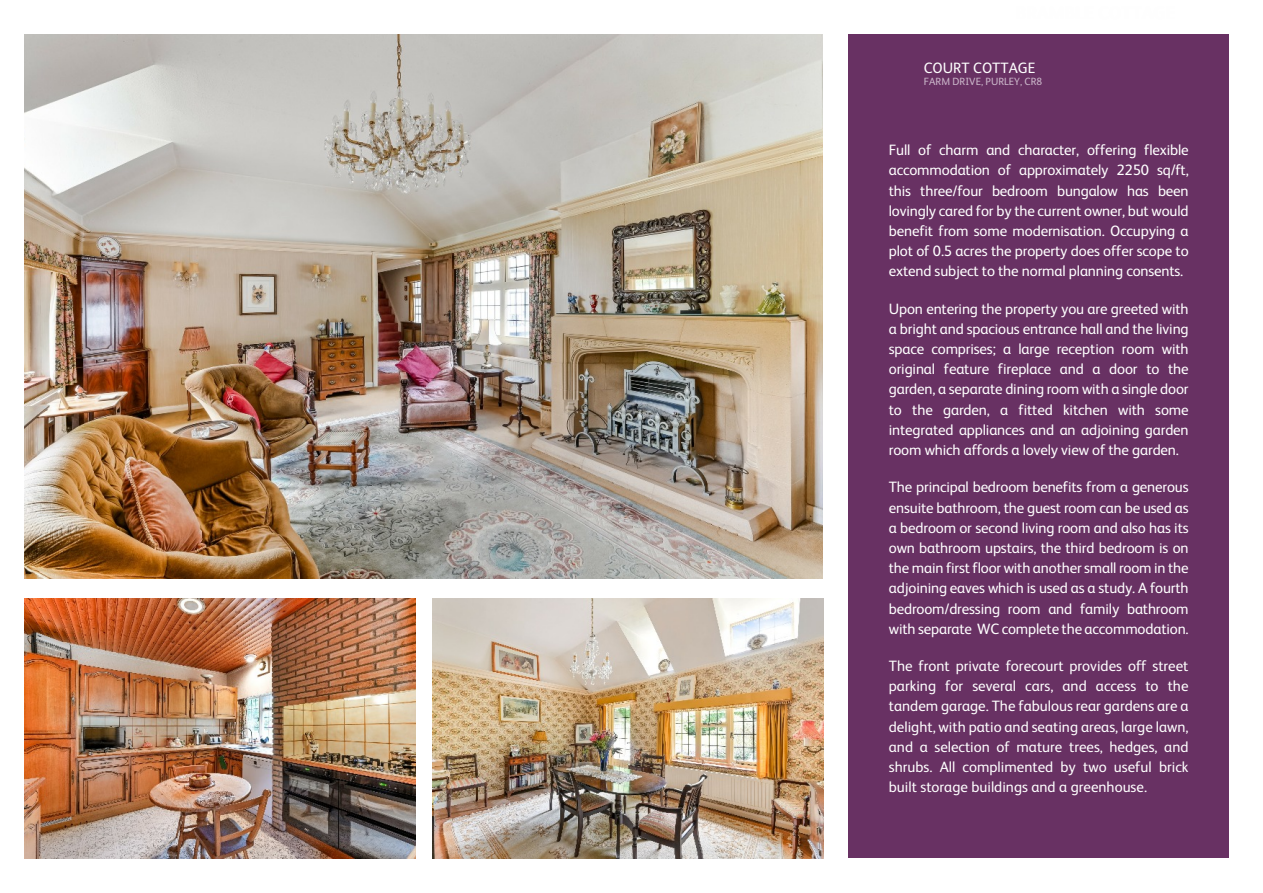
<style>
.page{position:relative;width:1263px;height:893px;background:#fff}
.page>*{position:absolute;margin:0;border:0;box-sizing:border-box;transform-origin:0 0}
.t1{font:15px/20.2px "FS Albert";letter-spacing:-.01em;color:#fff;text-align:justify}
.t2{font:15px/20.2px "FS Albert";color:#fefefe;text-align:justify}
.t3{font:10.5px "FS Albert";color:#cab6c9}
</style>
<div class="page">
<img style="left:24px;top:34px;width:798px;height:544px">
<img style="left:24px;top:598px;width:391px;height:261px">
<img style="left:432px;top:598px;width:391px;height:261px">
<div style="left:848px;top:35px;width:381px;height:823px;background:#683163"></div>
<p class="t2" style="left:924px;top:58px;width:113px">COURT COTTAGE</p>
<p class="t3" style="left:924px;top:77px;width:120px">FARM DRIVE, PURLEY, CR8</p>
<p class="t1" style="left:889px;top:141px;width:301px">Full of charm and character, offering flexible accommodation of approximately 2250 sq/ft, this three/four bedroom bungalow has been lovingly cared for by the current owner, but would benefit from some modernisation. Occupying a plot of 0.5 acres the property does offer scope to extend subject to the normal planning consents.</p>
<p class="t1" style="left:889px;top:299px;width:301px">Upon entering the property you are greeted with a bright and spacious entrance hall and the living space comprises; a large reception room with original feature fireplace and a door to the garden, a separate dining room with a single door to the garden, a fitted kitchen with some integrated appliances and an adjoining garden room which affords a lovely view of the garden.</p>
<p class="t1" style="left:889px;top:478px;width:301px">The principal bedroom benefits from a generous ensuite bathroom, the guest room can be used as a bedroom or second living room and also has its own bathroom upstairs, the third bedroom is on the main first floor with another small room in the adjoining eaves which is used as a study. A fourth bedroom/dressing room and family bathroom with separate WC complete the accommodation.</p>
<p class="t2" style="left:889px;top:657px;width:301px">The front private forecourt provides off street parking for several cars, and access to the tandem garage. The fabulous rear gardens are a delight, with patio and seating areas, large lawn, and a selection of mature trees, hedges, and shrubs. All complimented by two useful brick built storage buildings and a greenhouse.</p>
</div>
